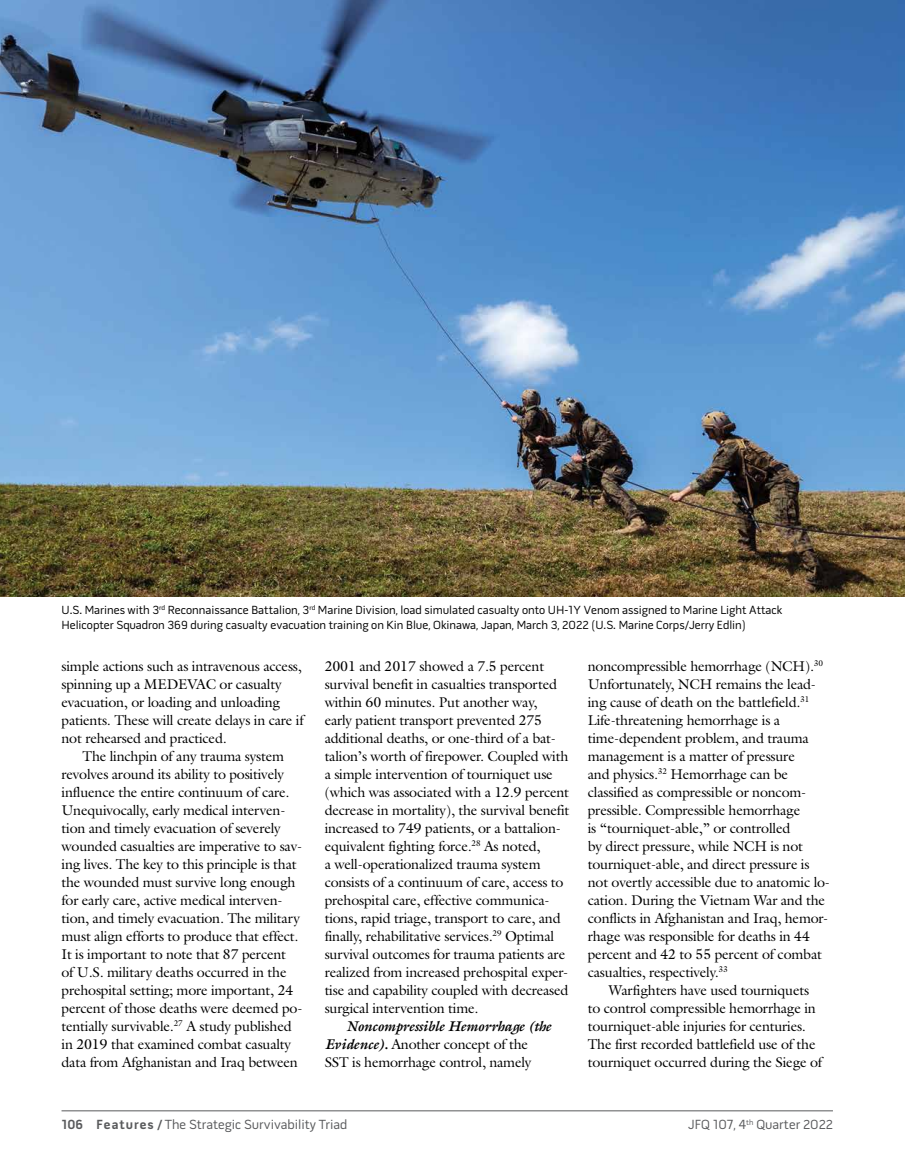
<style>
.page{position:relative;width:905px;height:1175px;background:#fff}
.page>*{position:absolute;margin:0;border:0;box-sizing:border-box;transform-origin:0 0}
.t1{font:14.25px/18px "Galliard Std";letter-spacing:-.015em;color:#000}
.t2{font:13.5px "Pill Gothic 600 mg";color:#58595b}
.t3{font:12px/15px "Pill Gothic 600 mg";color:#000}
.s1{font-weight:700;font-style:italic}
.s2{font-weight:700}
</style>
<div class="page">
<hr style="left:62px;top:1110px;width:770px;height:1px;background:#58595b">
<img style="left:0;top:0;width:904px;height:596px">
<p class="t3" style="left:61px;top:603px;width:722px">U.S. Marines with 3<sup>rd</sup> Reconnaissance Battalion, 3<sup>rd</sup> Marine Division, load simulated casualty onto UH-1Y Venom assigned to Marine Light Attack<br>Helicopter Squadron 369 during casualty evacuation training on Kin Blue, Okinawa, Japan, March 3, 2022 (U.S. Marine Corps/Jerry Edlin)</p>
<p class="t1" style="left:62px;top:656px;width:244px">simple actions such as intravenous access, spinning up a MEDEVAC or casualty evacuation, or loading and unloading patients. These will create delays in care if not rehearsed and practiced.</p>
<p class="t1" style="left:62px;top:746px;width:242px;text-indent:21px">The linchpin of any trauma system revolves around its ability to positively influence the entire continuum of care.<br>Unequivocally, early medical interven&shy;tion and timely evacuation of severely wounded casualties are imperative to sav&shy;ing lives. The key to this principle is that the wounded must survive long enough for early care, active medical interven&shy;tion, and timely evacuation. The military must align efforts to produce that effect.<br>It is important to note that 87 percent<br>of U.S. military deaths occurred in the prehospital setting; more important, 24 percent of those deaths were deemed po&shy;tentially survivable.<sup>27</sup> A study published in 2019 that examined combat casualty data from Afghanistan and Iraq between</p>
<p class="t1" style="left:325px;top:656px;width:246px">2001 and 2017 showed a 7.5 percent survival benefit in casualties transported within 60 minutes. Put another way,<br>early patient transport prevented 275 additional deaths, or one-third of a bat&shy;talion’s worth of firepower. Coupled with a simple intervention of tourniquet use (which was associated with a 12.9 percent decrease in mortality), the survival benefit increased to 749 patients, or a battalion&shy;equivalent fighting force.<sup>28</sup> As noted,<br>a well-operationalized trauma system consists of a continuum of care, access to prehospital care, effective communica&shy;tions, rapid triage, transport to care, and finally, rehabilitative services.<sup>29</sup> Optimal survival outcomes for trauma patients are realized from increased prehospital exper&shy;tise and capability coupled with decreased surgical intervention time.</p>
<p class="t1" style="left:325px;top:1016px;width:228px;text-indent:21px"><span class="s1">Noncompressible Hemorrhage (the<br>Evidence).</span> Another concept of the<br>SST is hemorrhage control, namely</p>
<p class="t1" style="left:587px;top:656px;width:244px">noncompressible hemorrhage (NCH).<sup>30<br></sup>Unfortunately, NCH remains the lead&shy;ing cause of death on the battlefield.<sup>31<br></sup>Life-threatening hemorrhage is a time-dependent problem, and trauma management is a matter of pressure<br>and physics.<sup>32</sup> Hemorrhage can be classified as compressible or noncom&shy;pressible. Compressible hemorrhage<br>is “tourniquet-able,” or controlled<br>by direct pressure, while NCH is not tourniquet-able, and direct pressure is not overtly accessible due to anatomic lo&shy;cation. During the Vietnam War and the conflicts in Afghanistan and Iraq, hemor&shy;rhage was responsible for deaths in 44 percent and 42 to 55 percent of combat casualties, respectively.<sup>33</sup></p>
<p class="t1" style="left:587px;top:980px;width:236px;text-indent:21px">Warfighters have used tourniquets to control compressible hemorrhage in tourniquet-able injuries for centuries.<br>The first recorded battlefield use of the tourniquet occurred during the Siege of</p>
<p class="t2" style="left:62px;top:1119px;width:287px"><span class="s2">106 Features /</span> The Strategic Survivability Triad</p>
<p class="t2" style="left:688px;top:1119px;width:146px">JFQ 107, 4<sup>th</sup> Quarter 2022</p>
</div>
